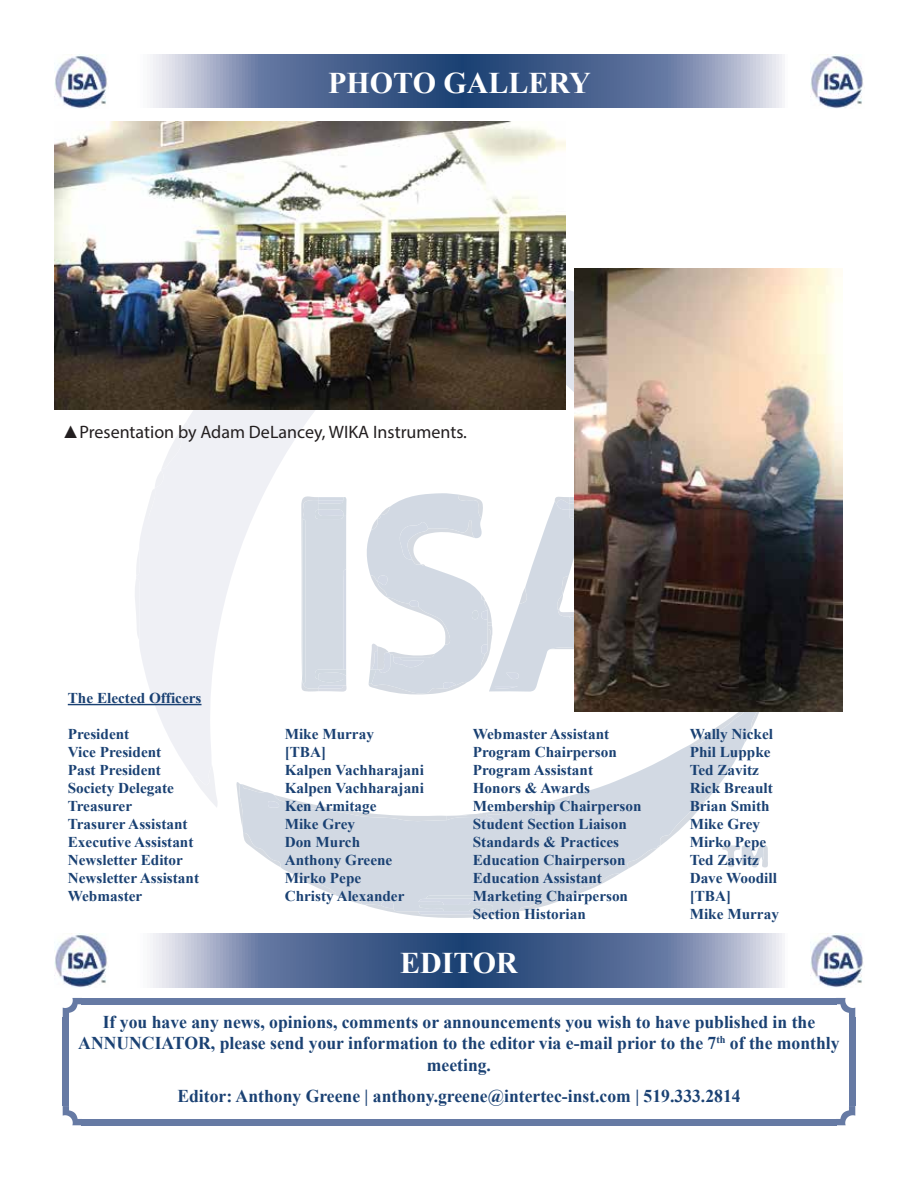
<style>
.page{position:relative;width:918px;height:1188px;background:#fff}
.page>*{position:absolute;margin:0;border:0;box-sizing:border-box;transform-origin:0 0}
.t1{font:700 30px "Times New Roman";color:#fff}
.t2{font:700 18px/21.6px "Times New Roman";color:#1a4173;text-align:center}
.t3{font:18px "Myriad Pro";color:#231f20}
.t4{font:700 15px "Times New Roman";color:#1a4173}
.s1{font-family:"Arial"}
</style>
<div class="page">
<svg style="left:136px;top:409px;width:229px;height:367px"></svg>
<svg style="left:237px;top:693px;width:506px;height:181px"></svg>
<svg style="left:193px;top:764px;width:26px;height:43px"></svg>
<svg style="left:722px;top:845px;width:46px;height:23px"></svg>
<svg style="left:135px;top:549px;width:5px;height:91px"></svg>
<svg style="left:144px;top:422px;width:49px;height:98px"></svg>
<svg style="left:627px;top:795px;width:84px;height:73px"></svg>
<svg style="left:301px;top:495px;width:46px;height:197px;background:#d5dce4"></svg>
<svg style="left:236px;top:781px;width:383px;height:137px"></svg>
<svg style="left:365px;top:270px;width:394px;height:476px"></svg>
<svg style="left:150px;top:54px;width:632px;height:54px;background:#677ba1"></svg>
<img style="left:54px;top:54px;width:53px;height:54px">
<img style="left:810px;top:54px;width:53px;height:54px">
<svg style="left:150px;top:934px;width:632px;height:54px;background:#677ba1"></svg>
<img style="left:54px;top:934px;width:53px;height:54px">
<img style="left:810px;top:934px;width:53px;height:54px">
<div style="left:63px;top:1076px;width:6px;height:30px;background:#667aa4"></div>
<div style="left:63px;top:1047px;width:6px;height:29px;background:#667aa4"></div>
<div style="left:63px;top:1017px;width:6px;height:30px;background:#667aa4"></div>
<div style="left:82px;top:998px;width:29px;height:6px;background:#667aa4"></div>
<div style="left:111px;top:998px;width:29px;height:6px;background:#667aa4"></div>
<div style="left:140px;top:998px;width:29px;height:6px;background:#667aa4"></div>
<div style="left:169px;top:998px;width:29px;height:6px;background:#667aa4"></div>
<div style="left:198px;top:998px;width:29px;height:6px;background:#667aa4"></div>
<div style="left:227px;top:998px;width:29px;height:6px;background:#667aa4"></div>
<div style="left:256px;top:998px;width:29px;height:6px;background:#667aa4"></div>
<div style="left:285px;top:998px;width:29px;height:6px;background:#667aa4"></div>
<div style="left:314px;top:998px;width:29px;height:6px;background:#667aa4"></div>
<div style="left:343px;top:998px;width:29px;height:6px;background:#667aa4"></div>
<div style="left:372px;top:998px;width:29px;height:6px;background:#667aa4"></div>
<div style="left:401px;top:998px;width:29px;height:6px;background:#667aa4"></div>
<div style="left:430px;top:998px;width:29px;height:6px;background:#667aa4"></div>
<div style="left:459px;top:998px;width:29px;height:6px;background:#667aa4"></div>
<div style="left:488px;top:998px;width:29px;height:6px;background:#667aa4"></div>
<div style="left:517px;top:998px;width:29px;height:6px;background:#667aa4"></div>
<div style="left:546px;top:998px;width:29px;height:6px;background:#667aa4"></div>
<div style="left:575px;top:998px;width:29px;height:6px;background:#667aa4"></div>
<div style="left:604px;top:998px;width:29px;height:6px;background:#667aa4"></div>
<div style="left:633px;top:998px;width:29px;height:6px;background:#667aa4"></div>
<div style="left:662px;top:998px;width:29px;height:6px;background:#667aa4"></div>
<div style="left:691px;top:998px;width:29px;height:6px;background:#667aa4"></div>
<div style="left:720px;top:998px;width:29px;height:6px;background:#667aa4"></div>
<div style="left:749px;top:998px;width:29px;height:6px;background:#667aa4"></div>
<div style="left:778px;top:998px;width:29px;height:6px;background:#667aa4"></div>
<div style="left:807px;top:998px;width:29px;height:6px;background:#667aa4"></div>
<div style="left:849px;top:1017px;width:6px;height:30px;background:#667aa4"></div>
<div style="left:849px;top:1047px;width:6px;height:29px;background:#667aa4"></div>
<div style="left:849px;top:1076px;width:6px;height:30px;background:#667aa4"></div>
<div style="left:807px;top:1119px;width:29px;height:6px;background:#667aa4"></div>
<div style="left:778px;top:1119px;width:29px;height:6px;background:#667aa4"></div>
<div style="left:749px;top:1119px;width:29px;height:6px;background:#667aa4"></div>
<div style="left:720px;top:1119px;width:29px;height:6px;background:#667aa4"></div>
<div style="left:691px;top:1119px;width:29px;height:6px;background:#667aa4"></div>
<div style="left:662px;top:1119px;width:29px;height:6px;background:#667aa4"></div>
<div style="left:633px;top:1119px;width:29px;height:6px;background:#667aa4"></div>
<div style="left:604px;top:1119px;width:29px;height:6px;background:#667aa4"></div>
<div style="left:575px;top:1119px;width:29px;height:6px;background:#667aa4"></div>
<div style="left:546px;top:1119px;width:29px;height:6px;background:#667aa4"></div>
<div style="left:517px;top:1119px;width:29px;height:6px;background:#667aa4"></div>
<div style="left:488px;top:1119px;width:29px;height:6px;background:#667aa4"></div>
<div style="left:459px;top:1119px;width:29px;height:6px;background:#667aa4"></div>
<div style="left:430px;top:1119px;width:29px;height:6px;background:#667aa4"></div>
<div style="left:401px;top:1119px;width:29px;height:6px;background:#667aa4"></div>
<div style="left:372px;top:1119px;width:29px;height:6px;background:#667aa4"></div>
<div style="left:343px;top:1119px;width:29px;height:6px;background:#667aa4"></div>
<div style="left:314px;top:1119px;width:29px;height:6px;background:#667aa4"></div>
<div style="left:285px;top:1119px;width:29px;height:6px;background:#667aa4"></div>
<div style="left:256px;top:1119px;width:29px;height:6px;background:#667aa4"></div>
<div style="left:227px;top:1119px;width:29px;height:6px;background:#667aa4"></div>
<div style="left:198px;top:1119px;width:29px;height:6px;background:#667aa4"></div>
<div style="left:169px;top:1119px;width:29px;height:6px;background:#667aa4"></div>
<div style="left:140px;top:1119px;width:29px;height:6px;background:#667aa4"></div>
<div style="left:111px;top:1119px;width:29px;height:6px;background:#667aa4"></div>
<div style="left:82px;top:1119px;width:29px;height:6px;background:#667aa4"></div>
<svg style="left:63px;top:998px;width:19px;height:19px"></svg>
<svg style="left:836px;top:998px;width:19px;height:19px"></svg>
<svg style="left:836px;top:1106px;width:19px;height:19px"></svg>
<svg style="left:63px;top:1106px;width:19px;height:19px"></svg>
<hr style="left:68px;top:704px;width:134px;height:1px;background:#1a4173">
<img style="left:54px;top:121px;width:512px;height:288px">
<img style="left:575px;top:268px;width:267px;height:444px">
<h1 class="t1" style="left:328px;top:62px;width:264px">PHOTO GALLERY</h1>
<p class="t3" style="left:62px;top:421px;width:407px"><span class="s1">▲</span>Presentation by Adam DeLancey, WIKA Instruments.</p>
<p class="t4" style="left:68px;top:688px;width:135px">The Elected Officers</p>
<p class="t4" style="left:68px;top:724px;width:63px">President</p>
<p class="t4" style="left:285px;top:724px;width:91px">Mike Murray</p>
<p class="t4" style="left:68px;top:742px;width:95px">Vice President</p>
<p class="t4" style="left:285px;top:742px;width:43px">[TBA]</p>
<p class="t4" style="left:68px;top:760px;width:95px">Past President</p>
<p class="t4" style="left:285px;top:760px;width:141px">Kalpen Vachharajani</p>
<p class="t4" style="left:68px;top:778px;width:108px">Society Delegate</p>
<p class="t4" style="left:285px;top:778px;width:141px">Kalpen Vachharajani</p>
<p class="t4" style="left:68px;top:796px;width:66px">Treasurer</p>
<p class="t4" style="left:285px;top:796px;width:93px">Ken Armitage</p>
<p class="t4" style="left:68px;top:814px;width:121px">Trasurer Assistant</p>
<p class="t4" style="left:285px;top:814px;width:72px">Mike Grey</p>
<p class="t4" style="left:68px;top:832px;width:127px">Executive Assistant</p>
<p class="t4" style="left:285px;top:832px;width:77px">Don Murch</p>
<p class="t4" style="left:68px;top:850px;width:117px">Newsletter Editor</p>
<p class="t4" style="left:285px;top:850px;width:109px">Anthony Greene</p>
<p class="t4" style="left:68px;top:868px;width:133px">Newsletter Assistant</p>
<p class="t4" style="left:285px;top:868px;width:78px">Mirko Pepe</p>
<p class="t4" style="left:68px;top:886px;width:76px">Webmaster</p>
<p class="t4" style="left:285px;top:886px;width:121px">Christy Alexander</p>
<p class="t4" style="left:473px;top:724px;width:138px">Webmaster Assistant</p>
<p class="t4" style="left:690px;top:724px;width:85px">Wally Nickel</p>
<p class="t4" style="left:473px;top:742px;width:146px">Program Chairperson</p>
<p class="t4" style="left:690px;top:742px;width:82px">Phil Luppke</p>
<p class="t4" style="left:473px;top:760px;width:122px">Program Assistant</p>
<p class="t4" style="left:690px;top:760px;width:71px">Ted Zavitz</p>
<p class="t4" style="left:473px;top:778px;width:119px">Honors &amp; Awards</p>
<p class="t4" style="left:690px;top:778px;width:85px">Rick Breault</p>
<p class="t4" style="left:473px;top:796px;width:170px">Membership Chairperson</p>
<p class="t4" style="left:690px;top:796px;width:82px">Brian Smith</p>
<p class="t4" style="left:473px;top:814px;width:156px">Student Section Liaison</p>
<p class="t4" style="left:690px;top:814px;width:72px">Mike Grey</p>
<p class="t4" style="left:473px;top:832px;width:148px">Standards &amp; Practices</p>
<p class="t4" style="left:690px;top:832px;width:78px">Mirko Pepe</p>
<p class="t4" style="left:473px;top:850px;width:154px">Education Chairperson</p>
<p class="t4" style="left:690px;top:850px;width:71px">Ted Zavitz</p>
<p class="t4" style="left:473px;top:868px;width:131px">Education Assistant</p>
<p class="t4" style="left:690px;top:868px;width:89px">Dave Woodill</p>
<p class="t4" style="left:473px;top:886px;width:157px">Marketing Chairperson</p>
<p class="t4" style="left:690px;top:886px;width:43px">[TBA]</p>
<p class="t4" style="left:473px;top:904px;width:115px">Section Historian</p>
<p class="t4" style="left:690px;top:904px;width:91px">Mike Murray</p>
<h1 class="t1" style="left:400px;top:942px;width:119px">EDITOR</h1>
<p class="t2" style="left:78px;top:1011px;width:763px">If you have any news, opinions, comments or announcements you wish to have published in the<br>ANNUNCIATOR, please send your information to the editor via e-mail prior to the 7<sup>th</sup> of the monthly meeting.</p>
<p class="t2" style="left:177px;top:1084px;width:565px">Editor: Anthony Greene | anthony.greene@intertec-inst.com | 519.333.2814</p>
</div>
